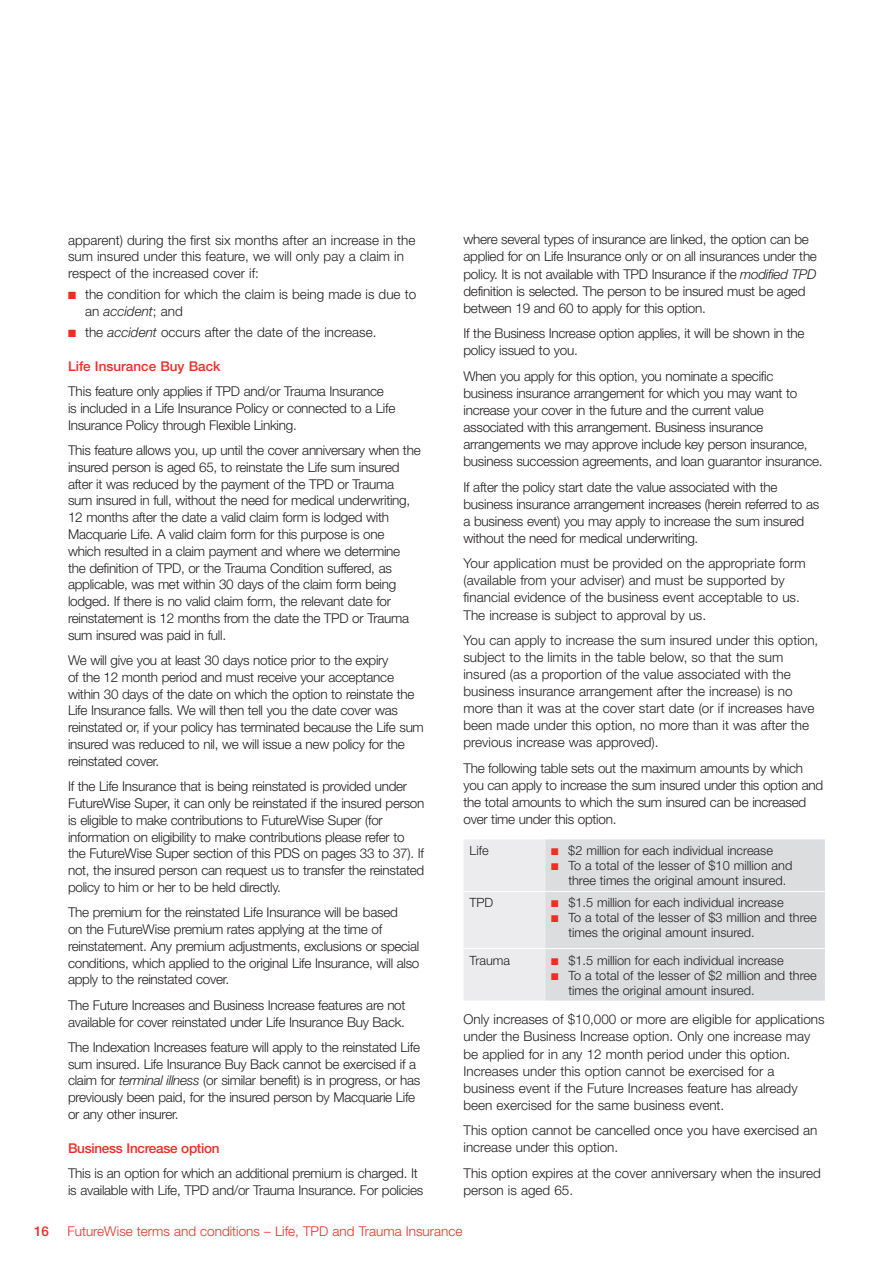
<style>
.page{position:relative;width:893px;height:1263px;background:#fff}
.page>*{position:absolute;margin:0;border:0;box-sizing:border-box;transform-origin:0 0}
.t1{font:300 13.5px/16.8px "Helvetica Neue";letter-spacing:-.02em;color:#231f20}
.t2{font:300 13.5px/17.1px "Helvetica Neue";color:#231f20}
.t3{font:300 13.5px "Helvetica Neue";color:#ee2e22}
.t4{font:500 13.5px "Helvetica Neue";letter-spacing:-.02em;color:#ee2e22}
.t5{font:500 13.5px "Helvetica Neue";color:#ee2e22}
.t6{font:300 12.75px/15px "Helvetica Neue";color:#231f20}
.s1{color:#ee2e22}
.s2{font-style:italic}
</style>
<div class="page">
<svg style="left:464px;top:839px;width:361px;height:161px;background:#dfe0e2"></svg>
<hr style="left:463px;top:891px;width:82px;height:1px;background:#fff">
<hr style="left:545px;top:891px;width:280px;height:1px;background:#fff">
<hr style="left:463px;top:948px;width:82px;height:1px;background:#fff">
<hr style="left:545px;top:948px;width:280px;height:1px;background:#fff">
<p class="t2" style="left:68px;top:231px;width:349px">apparent) during the first six months after an increase in the sum insured under this feature, we will only pay a claim in respect of the increased cover if:</p>
<p class="t2" style="left:85px;top:286px;width:333px;text-indent:-17px"><span class="s1">■</span> the condition for which the claim is being made is due to an <span class="s2">accident</span>; and</p>
<p class="t2" style="left:68px;top:323px;width:310px"><span class="s1">■</span> the <span class="s2">accident</span> occurs after the date of the increase.</p>
<p class="t5" style="left:68px;top:358px;width:154px">Life Insurance Buy Back</p>
<p class="t1" style="left:68px;top:383px;width:329px">This feature only applies if TPD and/or Trauma Insurance is included in a Life Insurance Policy or connected to a Life<br>Insurance Policy through Flexible Linking.</p>
<p class="t1" style="left:68px;top:441px;width:354px">This feature allows you, up until the cover anniversary when the insured person is aged 65, to reinstate the Life sum insured after it was reduced by the payment of the TPD or Trauma sum insured in full, without the need for medical underwriting, 12 months after the date a valid claim form is lodged with Macquarie Life. A valid claim form for this purpose is one which resulted in a claim payment and where we determine the definition of TPD, or the Trauma Condition suffered, as applicable, was met within 30 days of the claim form being lodged. If there is no valid claim form, the relevant date for reinstatement is 12 months from the date the TPD or Trauma sum insured was paid in full.</p>
<p class="t1" style="left:68px;top:651px;width:357px">We will give you at least 30 days notice prior to the expiry<br>of the 12 month period and must receive your acceptance within 30 days of the date on which the option to reinstate the Life Insurance falls. We will then tell you the date cover was reinstated or, if your policy has terminated because the Life sum insured was reduced to nil, we will issue a new policy for the reinstated cover.</p>
<p class="t1" style="left:68px;top:778px;width:358px">If the Life Insurance that is being reinstated is provided under FutureWise Super, it can only be reinstated if the insured person is eligible to make contributions to FutureWise Super (for information on eligibility to make contributions please refer to the FutureWise Super section of this PDS on pages 33 to 37). If not, the insured person can request us to transfer the reinstated policy to him or her to be held directly.</p>
<p class="t1" style="left:68px;top:904px;width:353px">The premium for the reinstated Life Insurance will be based<br>on the FutureWise premium rates applying at the time of reinstatement. Any premium adjustments, exclusions or special conditions, which applied to the original Life Insurance, will also apply to the reinstated cover.</p>
<p class="t1" style="left:68px;top:996px;width:339px">The Future Increases and Business Increase features are not available for cover reinstated under Life Insurance Buy Back.</p>
<p class="t1" style="left:68px;top:1038px;width:354px">The Indexation Increases feature will apply to the reinstated Life sum insured. Life Insurance Buy Back cannot be exercised if a claim for <span class="s2">terminal illness</span> (or similar benefit) is in progress, or has previously been paid, for the insured person by Macquarie Life or any other insurer.</p>
<p class="t4" style="left:68px;top:1140px;width:153px">Business Increase option</p>
<p class="t1" style="left:68px;top:1164px;width:357px">This is an option for which an additional premium is charged. It is available with Life, TPD and/or Trauma Insurance. For policies</p>
<p class="t1" style="left:463px;top:231px;width:355px">where several types of insurance are linked, the option can be applied for on Life Insurance only or on all insurances under the policy. It is not available with TPD Insurance if the <span class="s2">modified TPD </span>definition is selected. The person to be insured must be aged between 19 and 60 to apply for this option.</p>
<p class="t1" style="left:463px;top:325px;width:342px">If the Business Increase option applies, it will be shown in the policy issued to you.</p>
<p class="t1" style="left:463px;top:367px;width:361px">When you apply for this option, you nominate a specific business insurance arrangement for which you may want to increase your cover in the future and the current value associated with this arrangement. Business insurance arrangements we may approve include key person insurance, business succession agreements, and loan guarantor insurance.</p>
<p class="t1" style="left:463px;top:478px;width:357px">If after the policy start date the value associated with the business insurance arrangement increases (herein referred to as a business event) you may apply to increase the sum insured without the need for medical underwriting.</p>
<p class="t2" style="left:463px;top:555px;width:344px">Your application must be provided on the appropriate form (available from your adviser) and must be supported by financial evidence of the business event acceptable to us.<br>The increase is subject to approval by us.</p>
<p class="t2" style="left:463px;top:631px;width:356px">You can apply to increase the sum insured under this option, subject to the limits in the table below, so that the sum insured (as a proportion of the value associated with the business insurance arrangement after the increase) is no more than it was at the cover start date (or if increases have been made under this option, no more than it was after the previous increase was approved).</p>
<p class="t1" style="left:463px;top:759px;width:361px">The following table sets out the maximum amounts by which you can apply to increase the sum insured under this option and the total amounts to which the sum insured can be increased over time under this option.</p>
<p class="t6" style="left:469px;top:843px;width:21px">Life</p>
<p class="t6" style="left:551px;top:843px;width:223px"><span class="s1">■</span> $2 million for each individual increase</p>
<p class="t6" style="left:568px;top:858px;width:226px;text-indent:-17px"><span class="s1">■</span> To a total of the lesser of $10 million and three times the original amount insured.</p>
<p class="t6" style="left:469px;top:895px;width:25px">TPD</p>
<p class="t6" style="left:551px;top:895px;width:234px"><span class="s1">■</span> $1.5 million for each individual increase</p>
<p class="t6" style="left:568px;top:910px;width:250px;text-indent:-17px"><span class="s1">■</span> To a total of the lesser of $3 million and three times the original amount insured.</p>
<p class="t6" style="left:469px;top:952px;width:42px">Trauma</p>
<p class="t6" style="left:551px;top:952px;width:234px"><span class="s1">■</span> $1.5 million for each individual increase</p>
<p class="t6" style="left:568px;top:967px;width:250px;text-indent:-17px"><span class="s1">■</span> To a total of the lesser of $2 million and three times the original amount insured.</p>
<p class="t2" style="left:463px;top:1011px;width:363px">Only increases of $10,000 or more are eligible for applications under the Business Increase option. Only one increase may be applied for in any 12 month period under this option.<br>Increases under this option cannot be exercised for a business event if the Future Increases feature has already been exercised for the same business event.</p>
<p class="t2" style="left:463px;top:1121px;width:356px">This option cannot be cancelled once you have exercised an increase under this option.</p>
<p class="t2" style="left:463px;top:1164px;width:359px">This option expires at the cover anniversary when the insured person is aged 65.</p>
<p class="t4" style="left:34px;top:1223px;width:17px">16</p>
<p class="t3" style="left:68px;top:1223px;width:396px">FutureWise terms and conditions – Life, TPD and Trauma Insurance</p>
</div>
